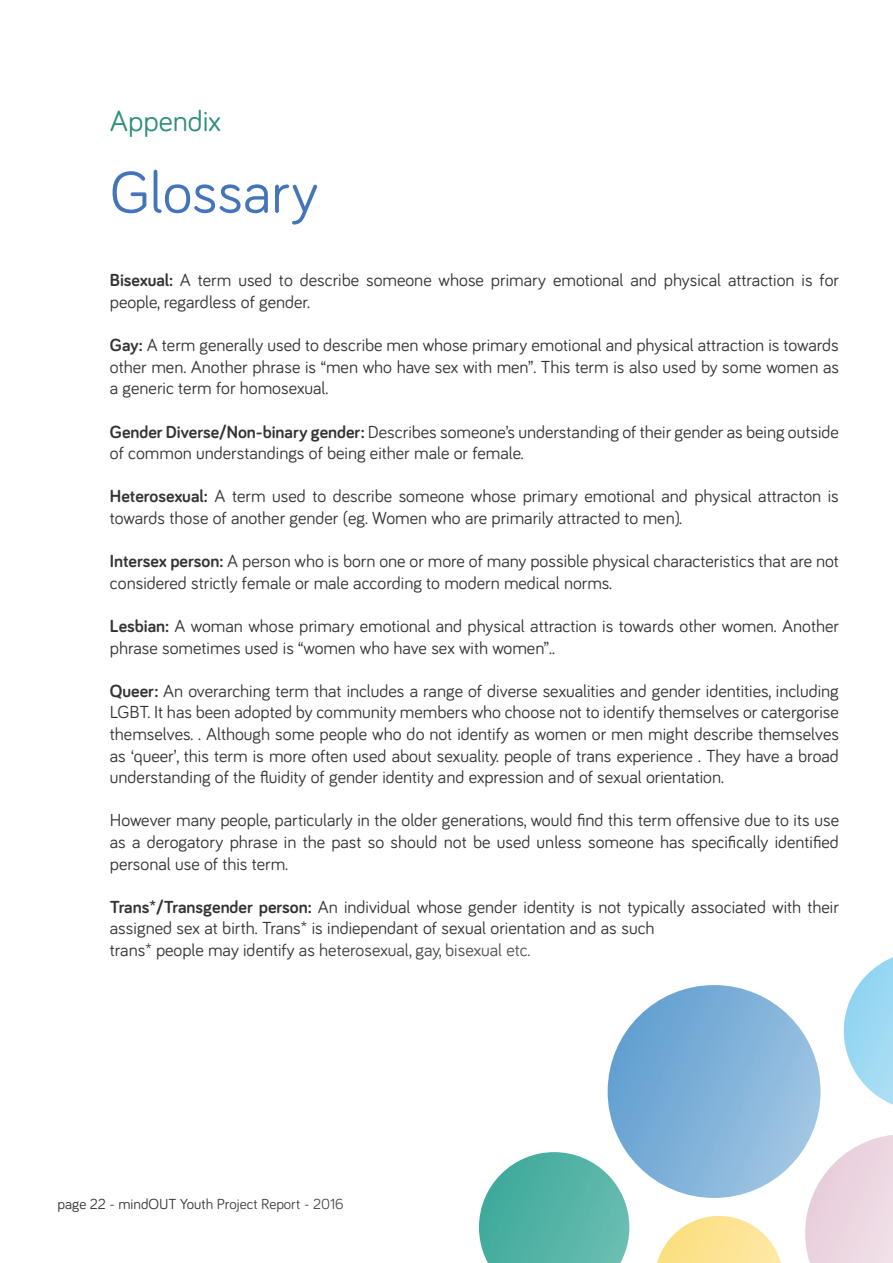
<style>
.page{position:relative;width:893px;height:1263px;background:#fff}
.page>*{position:absolute;margin:0;border:0;box-sizing:border-box;transform-origin:0 0}
.t1{font:60px "Bariol";color:#4474ba}
.t2{font:30px "Bariol";color:#2d8e7b}
.t3{font:18px/21.6px "Bariol";color:#343433}
.t4{font:15px "Bariol";color:#343433}
.s1{font-weight:700}
</style>
<div class="page">
<svg style="left:479px;top:957px;width:414px;height:306px"></svg>
<h2 class="t2" style="left:110px;top:100px;width:112px">Appendix</h2>
<h1 class="t1" style="left:110px;top:151px;width:210px">Glossary</h1>
<p class="t3" style="left:110px;top:269px;width:731px"><span class="s1">Bisexual:</span> A term used to describe someone whose primary emotional and physical attraction is for people, regardless of gender.</p>
<p class="t3" style="left:110px;top:333px;width:731px;text-align:justify"><span class="s1">Gay:</span> A term generally used to describe men whose primary emotional and physical attraction is towards other men. Another phrase is “men who have sex with men”. This term is also used by some women as a generic term for homosexual.</p>
<p class="t3" style="left:110px;top:420px;width:730px"><span class="s1">Gender Diverse/Non-binary gender:</span> Describes someone’s understanding of their gender as being outside of common understandings of being either male or female.</p>
<p class="t3" style="left:110px;top:485px;width:730px"><span class="s1">Heterosexual:</span> A term used to describe someone whose primary emotional and physical attracton is towards those of another gender (eg. Women who are primarily attracted to men).</p>
<p class="t3" style="left:110px;top:549px;width:731px"><span class="s1">Intersex person:</span> A person who is born one or more of many possible physical characteristics that are not considered strictly female or male according to modern medical norms.</p>
<p class="t3" style="left:110px;top:614px;width:731px"><span class="s1">Lesbian:</span> A woman whose primary emotional and physical attraction is towards other women. Another phrase sometimes used is “women who have sex with women”..</p>
<p class="t3" style="left:110px;top:679px;width:731px;text-align:justify"><span class="s1">Queer:</span> An overarching term that includes a range of diverse sexualities and gender identities, including LGBT. It has been adopted by community members who choose not to identify themselves or catergorise themselves. . Although some people who do not identify as women or men might describe themselves as ‘queer’, this term is more often used about sexuality. people of trans experience . They have a broad understanding of the fluidity of gender identity and expression and of sexual orientation.</p>
<p class="t3" style="left:110px;top:809px;width:731px;text-align:justify">However many people, particularly in the older generations, would find this term offensive due to its use as a derogatory phrase in the past so should not be used unless someone has specifically identified personal use of this term.</p>
<p class="t3" style="left:110px;top:895px;width:730px"><span class="s1">Trans*/Transgender person:</span> An individual whose gender identity is not typically associated with their assigned sex at birth. Trans* is indiependant of sexual orientation and as such<br>trans* people may identify as heterosexual, gay, bisexual etc.</p>
<p class="t4" style="left:58px;top:1194px;width:288px">page 22 - mindOUT Youth Project Report - 2016</p>
</div>
